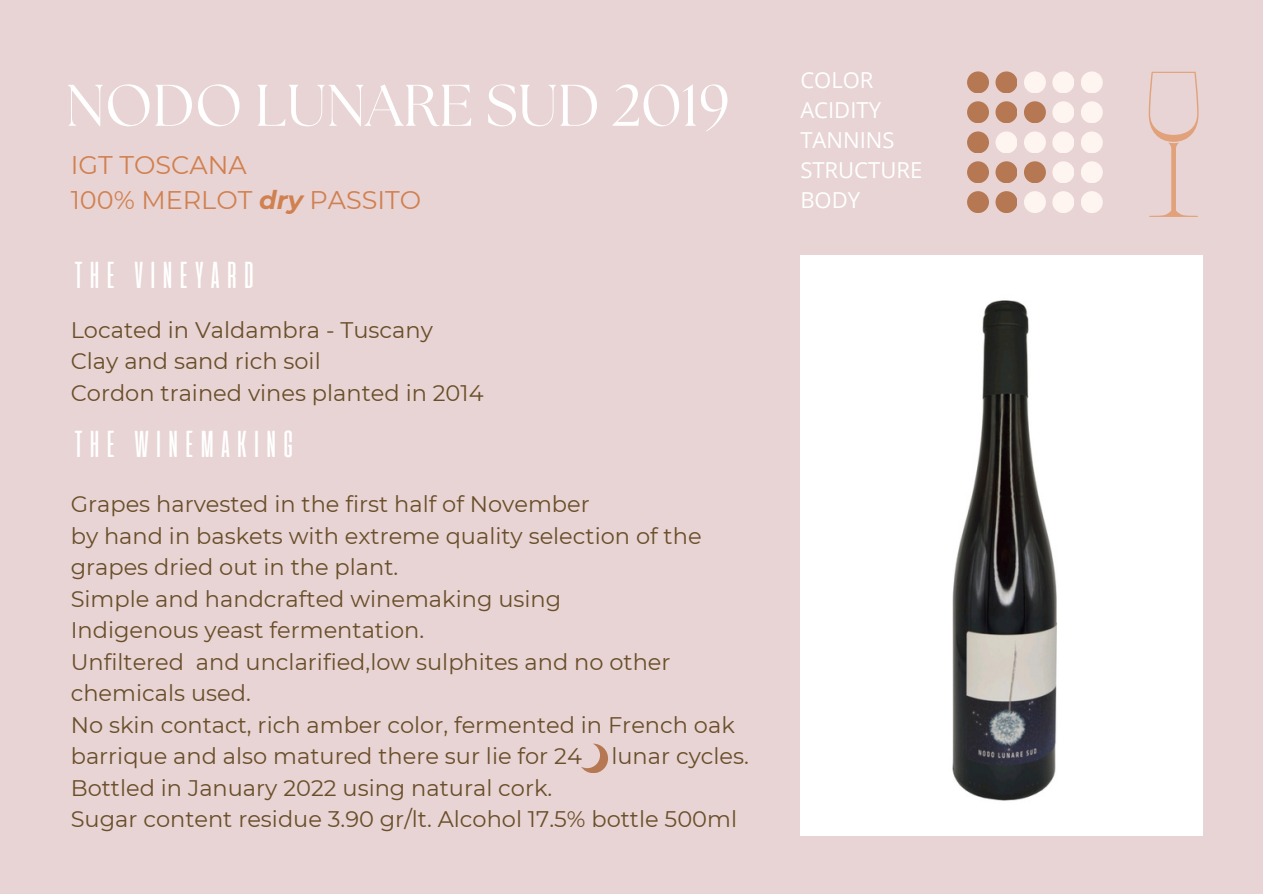
<style>
.page{position:relative;width:1263px;height:894px;background:#fff}
.page>*{position:absolute;margin:0;border:0;box-sizing:border-box;transform-origin:0 0}
.t1{font:58.5px "The Seasons";color:#fff}
.t2{font:37.5px "Alienscows";color:#fff}
.t3{font:25.5px/34.8px "Montserrat";color:#d1804f}
.t4{font:22.5px "Montserrat";color:#694e29}
.t5{font:22.05px/30px "Open Sans";color:#fff}
.s1{font-weight:700;font-style:italic}
</style>
<div class="page">
<div style="left:0;top:0;width:1263px;height:893px;background:#e8d4d4"></div>
<svg style="left:1149px;top:72px;width:49px;height:145px"></svg>
<div style="left:967px;top:131px;width:22px;height:22px;background:#b67853;border-radius:50%"></div>
<div style="left:967px;top:101px;width:22px;height:22px;background:#b67853;border-radius:50%"></div>
<div style="left:967px;top:161px;width:22px;height:22px;background:#b67853;border-radius:50%"></div>
<div style="left:967px;top:191px;width:22px;height:22px;background:#b67853;border-radius:50%"></div>
<div style="left:967px;top:71px;width:22px;height:22px;background:#b67853;border-radius:50%"></div>
<div style="left:995px;top:71px;width:22px;height:22px;background:#b67853;border-radius:50%"></div>
<div style="left:1024px;top:71px;width:22px;height:22px;background:#fef5f0;border-radius:50%"></div>
<div style="left:1052px;top:71px;width:22px;height:22px;background:#fef5f0;border-radius:50%"></div>
<div style="left:1081px;top:71px;width:22px;height:22px;background:#fef5f0;border-radius:50%"></div>
<div style="left:995px;top:101px;width:22px;height:22px;background:#b67853;border-radius:50%"></div>
<div style="left:1024px;top:101px;width:22px;height:22px;background:#b67853;border-radius:50%"></div>
<div style="left:1052px;top:101px;width:22px;height:22px;background:#fef5f0;border-radius:50%"></div>
<div style="left:1081px;top:101px;width:22px;height:22px;background:#fef5f0;border-radius:50%"></div>
<div style="left:995px;top:131px;width:22px;height:22px;background:#fef5f0;border-radius:50%"></div>
<div style="left:1024px;top:131px;width:22px;height:22px;background:#fef5f0;border-radius:50%"></div>
<div style="left:1052px;top:131px;width:22px;height:22px;background:#fef5f0;border-radius:50%"></div>
<div style="left:1081px;top:131px;width:22px;height:22px;background:#fef5f0;border-radius:50%"></div>
<div style="left:995px;top:161px;width:22px;height:22px;background:#b67853;border-radius:50%"></div>
<div style="left:1024px;top:161px;width:22px;height:22px;background:#b67853;border-radius:50%"></div>
<div style="left:1052px;top:161px;width:22px;height:22px;background:#fef5f0;border-radius:50%"></div>
<div style="left:1081px;top:161px;width:22px;height:22px;background:#fef5f0;border-radius:50%"></div>
<div style="left:995px;top:191px;width:22px;height:22px;background:#b67853;border-radius:50%"></div>
<div style="left:1024px;top:191px;width:22px;height:22px;background:#fef5f0;border-radius:50%"></div>
<div style="left:1052px;top:191px;width:22px;height:22px;background:#fef5f0;border-radius:50%"></div>
<div style="left:1081px;top:191px;width:22px;height:22px;background:#fef5f0;border-radius:50%"></div>
<svg style="left:581px;top:743px;width:27px;height:29px"></svg>
<img style="left:800px;top:256px;width:402px;height:579px">
<h1 class="t1" style="left:66px;top:79px;width:665px">NODO LUNARE SUD 2019</h1>
<h3 class="t3" style="left:71px;top:147px;width:352px">IGT TOSCANA<br>100% MERLOT <span class="s1">dry</span> PASSITO</h3>
<p class="t2" style="left:71px;top:253px;width:188px">THE VINEYARD</p>
<p class="t4" style="left:71px;top:316px;width:364px">Located in Valdambra - Tuscany</p>
<p class="t4" style="left:71px;top:347px;width:251px">Clay and sand rich soil</p>
<h2 class="t4" style="left:71px;top:379px;width:414px">Cordon trained vines planted in 2014</h2>
<h2 class="t2" style="left:71px;top:422px;width:227px">THE WINEMAKING</h2>
<p class="t4" style="left:71px;top:490px;width:521px">Grapes harvested in the first half of November</p>
<p class="t4" style="left:71px;top:521px;width:632px">by hand in baskets with extreme quality selection of the</p>
<p class="t4" style="left:71px;top:553px;width:329px">grapes dried out in the plant.</p>
<p class="t4" style="left:71px;top:584px;width:492px">Simple and handcrafted winemaking using</p>
<p class="t4" style="left:71px;top:616px;width:355px">Indigenous yeast fermentation.</p>
<p class="t4" style="left:71px;top:647px;width:601px">Unfiltered and unclarified,low sulphites and no other</p>
<p class="t4" style="left:71px;top:679px;width:182px">chemicals used.</p>
<p class="t4" style="left:71px;top:710px;width:666px">No skin contact, rich amber color, fermented in French oak</p>
<p class="t4" style="left:71px;top:742px;width:513px">barrique and also matured there sur lie for 24</p>
<p class="t4" style="left:611px;top:742px;width:139px">lunar cycles.</p>
<p class="t4" style="left:71px;top:773px;width:483px">Bottled in January 2022 using natural cork.</p>
<p class="t4" style="left:71px;top:805px;width:668px">Sugar content residue 3.90 gr/lt. Alcohol 17.5% bottle 500ml</p>
<p class="t5" style="left:800px;top:64px;width:123px">COLOR<br>ACIDITY<br>TANNINS<br>STRUCTURE<br>BODY</p>
</div>
